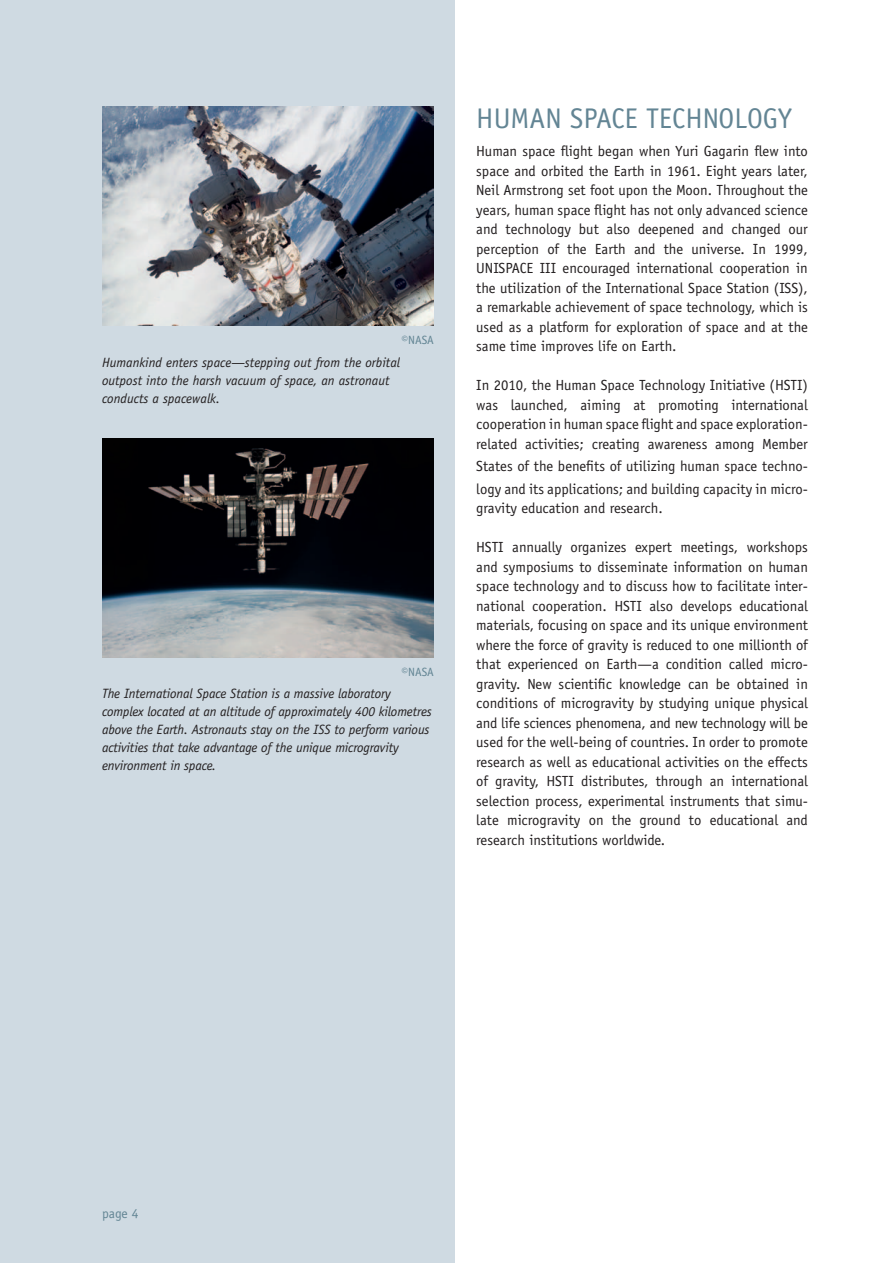
<style>
.page{position:relative;width:893px;height:1263px;background:#fff}
.page>*{position:absolute;margin:0;border:0;box-sizing:border-box;transform-origin:0 0}
.t1{font:28.5px "Officina Sans";color:#638594}
.t2{font:14.7px/19.5px "Officina Sans";color:#231f20;text-align:justify}
.t3{font:italic 13.5px/18px "Officina Sans";letter-spacing:-.01em;color:#231f20}
.t4{font:13.5px "Officina Sans";color:#638594}
.t5{font:12px "Officina Sans";color:#638594}
</style>
<div class="page">
<div style="left:0;top:0;width:455px;height:1263px;background:#cfdae2"></div>
<img style="left:102px;top:106px;width:332px;height:220px">
<img style="left:102px;top:438px;width:332px;height:220px">
<p class="t5" style="left:401px;top:333px;width:34px">©NASA</p>
<p class="t3" style="left:102px;top:353px;width:300px">Humankind enters space—stepping out from the orbital outpost into the harsh vacuum of space, an astronaut conducts a spacewalk.</p>
<p class="t5" style="left:401px;top:665px;width:34px">©NASA</p>
<p class="t3" style="left:102px;top:685px;width:331px">The International Space Station is a massive laboratory complex located at an altitude of approximately 400 kilometres above the Earth. Astronauts stay on the ISS to perform various activities that take advantage of the unique microgravity environment in space.</p>
<h1 class="t1" style="left:476px;top:101px;width:317px">H UMAN SPACE TECH NOLOGY</h1>
<p class="t2" style="left:476px;top:141px;width:333px">H uman space flight began when Yuri Gagarin flew into space and orbited the Earth in 1961. Eight years later, Neil Armstrong set foot upon the Moon. Throughout the years, human space flight has not only advanced science and technology but also deepened and changed our perception of the Earth and the universe. In 1999, UNISPACE III encouraged international cooperation in the utilization of the International Space Station (ISS), a remarkable achievement of space technology, which is used as a platform for exploration of space and at the same time improves life on Earth.</p>
<p class="t2" style="left:476px;top:376px;width:333px">In 2010, the H uman Space Technology Initiative (HSTI) was launched, aiming at promoting international cooperation in human space flight and space exploration&shy;related activities; creating awareness among Member</p>
<p class="t2" style="left:476px;top:455px;width:333px;line-height:22.5px">States of the benefits of utilizing human space techno&shy;logy and its applications; and building capacity in micro-</p>
<p class="t2" style="left:476px;top:499px;width:188px">gravity education and research.</p>
<p class="t2" style="left:476px;top:538px;width:333px">HSTI annually organizes expert meetings, workshops and symposiums to disseminate information on human space technology and to discuss how to facilitate inter&shy;national cooperation. HSTI also develops educational materials, focusing on space and its unique environment where the force of gravity is reduced to one millionth of that experienced on Earth—a condition called micro&shy;gravity. New scientific knowledge can be obtained in conditions of microgravity by studying unique physical and life sciences phenomena, and new technology will be used for the well-being of countries. In order to promote research as well as educational activities on the effects of gravity, HSTI distributes, through an international selection process, experimental instruments that simu&shy;late microgravity on the ground to educational and research institutions worldwide.</p>
<p class="t4" style="left:102px;top:1205px;width:38px">page 4</p>
</div>
